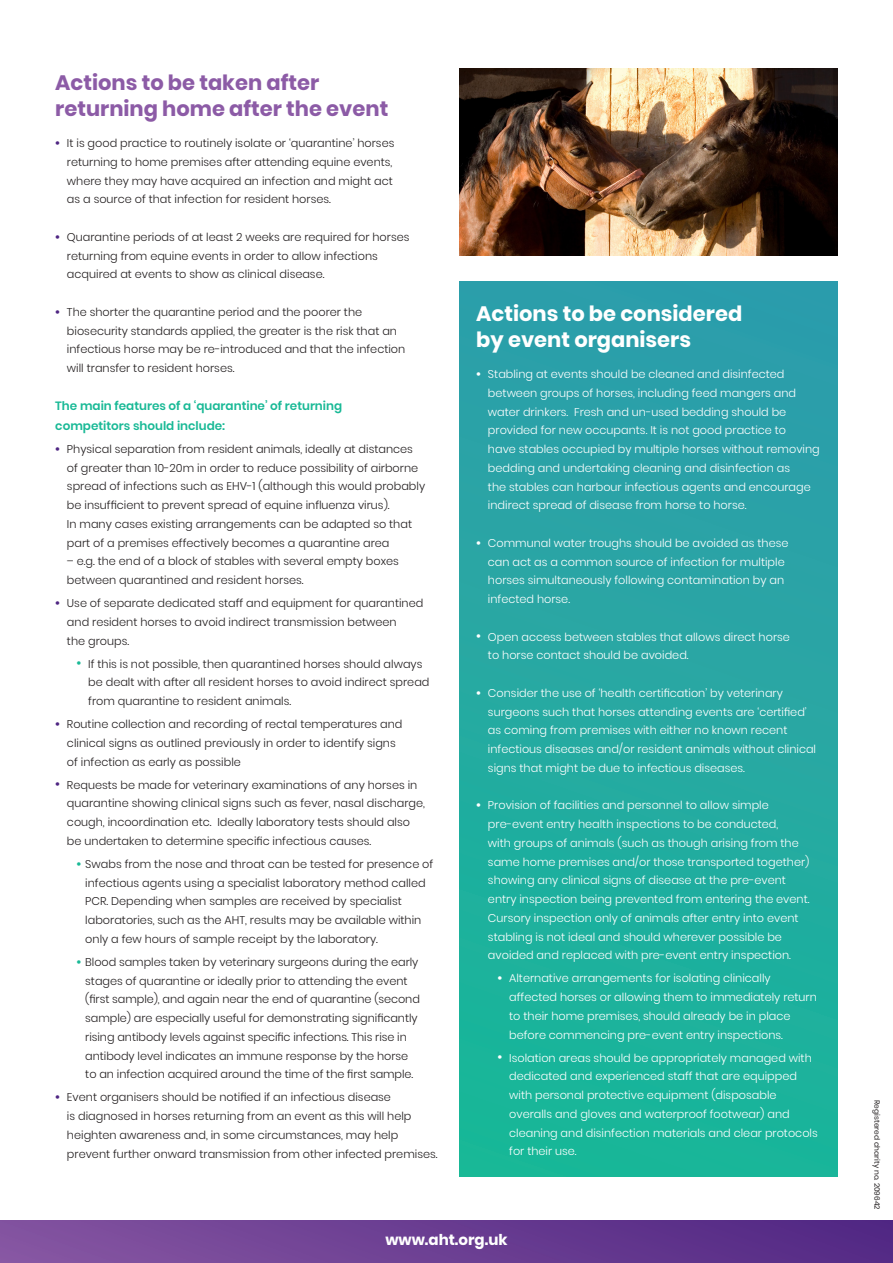
<style>
.page{position:relative;width:893px;height:1263px;background:#fff}
.page>*{position:absolute;margin:0;border:0;box-sizing:border-box;transform-origin:0 0}
.t1{font:700 21px/25.5px "Poppins";color:#8c5ba6}
.t2{font:700 21px/25.5px "Poppins";color:#fff}
.t3{font:700 15px "Poppins";color:#fff}
.t4{font:600 12px/19.5px "Poppins";color:#19b996}
.t5{font:300 11.25px/18.8px "Poppins";color:#231f20}
.t6{font:300 11.25px/18.8px "Poppins";color:#fff}
.t7{font:7.5px "Poppins";color:#231f20}
.s1{font-size:15px;color:#4e2582}
.s2{font-size:15px;color:#19b996}
.s3{font-size:15px}
</style>
<div class="page">
<div style="left:459px;top:281px;width:379px;height:895px;background:linear-gradient(to right,#23aba1,#25a7a3)"></div>
<div style="left:0;top:1220px;width:893px;height:43px;background:linear-gradient(to right,#8455a1,#512884)"></div>
<img style="left:459px;top:68px;width:379px;height:188px">
<p class="t1" style="left:55px;top:70px;width:335px">Actions to be taken after returning home after the event</p>
<p class="t5" style="left:67px;top:134px;width:329px;text-indent:-12px"><span class="s1">•</span> It is good practice to routinely isolate or ‘quarantine’ horses returning to home premises after attending equine events, where they may have acquired an infection and might act as a source of that infection for resident horses.</p>
<p class="t5" style="left:67px;top:228px;width:344px;text-indent:-12px"><span class="s1">•</span> Quarantine periods of at least 2 weeks are required for horses returning from equine events in order to allow infections acquired at events to show as clinical disease.</p>
<p class="t5" style="left:67px;top:303px;width:340px;text-indent:-12px"><span class="s1">•</span> The shorter the quarantine period and the poorer the biosecurity standards applied, the greater is the risk that an infectious horse may be re-introduced and that the infection will transfer to resident horses.</p>
<p class="t4" style="left:55px;top:396px;width:288px">The main features of a ‘quarantine’ of returning competitors should include:</p>
<p class="t5" style="left:67px;top:440px;width:360px;text-indent:-12px"><span class="s1">•</span> Physical separation from resident animals, ideally at distances of greater than 10-20m in order to reduce possibility of airborne spread of infections such as EHV-1 (although this would probably be insufficient to prevent spread of equine influenza virus).<br>In many cases existing arrangements can be adapted so that part of a premises effectively becomes a quarantine area</p>
<p class="t5" style="left:67px;top:552px;width:333px">– e.g. the end of a block of stables with several empty boxes between quarantined and resident horses.</p>
<p class="t5" style="left:67px;top:594px;width:358px;text-indent:-12px"><span class="s1">•</span> Use of separate dedicated staff and equipment for quarantined and resident horses to avoid indirect transmission between<br>the groups.</p>
<p class="t5" style="left:88px;top:654px;width:343px;text-indent:-12px"><span class="s2">•</span> If this is not possible, then quarantined horses should always be dealt with after all resident horses to avoid indirect spread from quarantine to resident animals.</p>
<p class="t5" style="left:67px;top:715px;width:337px;text-indent:-12px"><span class="s1">•</span> Routine collection and recording of rectal temperatures and clinical signs as outlined previously in order to identify signs of infection as early as possible</p>
<p class="t5" style="left:67px;top:775px;width:359px;text-indent:-12px"><span class="s1">•</span> Requests be made for veterinary examinations of any horses in quarantine showing clinical signs such as fever, nasal discharge, cough, incoordination etc. Ideally laboratory tests should also be undertaken to determine specific infectious causes.</p>
<p class="t5" style="left:85px;top:855px;width:349px;text-indent:-9px"><span class="s2">•</span> Swabs from the nose and throat can be tested for presence of infectious agents using a specialist laboratory method called PCR. Depending when samples are received by specialist laboratories, such as the AHT, results may be available within only a few hours of sample receipt by the laboratory.</p>
<p class="t5" style="left:85px;top:953px;width:336px;text-indent:-9px"><span class="s2">•</span> Blood samples taken by veterinary surgeons during the early stages of quarantine or ideally prior to attending the event (first sample), and again near the end of quarantine (second sample) are especially useful for demonstrating significantly rising antibody levels against specific infections. This rise in antibody level indicates an immune response by the horse to an infection acquired around the time of the first sample.</p>
<p class="t5" style="left:67px;top:1088px;width:372px;text-indent:-12px"><span class="s1">•</span> Event organisers should be notified if an infectious disease<br>is diagnosed in horses returning from an event as this will help heighten awareness and, in some circumstances, may help prevent further onward transmission from other infected premises.</p>
<p class="t2" style="left:476px;top:301px;width:267px">Actions to be considered by event organisers</p>
<p class="t6" style="left:488px;top:365px;width:333px;text-indent:-12px"><span class="s3">•</span> Stabling at events should be cleaned and disinfected between groups of horses, including feed mangers and water drinkers. Fresh and un-used bedding should be provided for new occupants. It is not good practice to<br>have stables occupied by multiple horses without removing bedding and undertaking cleaning and disinfection as<br>the stables can harbour infectious agents and encourage indirect spread of disease from horse to horse.</p>
<p class="t6" style="left:488px;top:534px;width:302px;text-indent:-12px"><span class="s3">•</span> Communal water troughs should be avoided as these can act as a common source of infection for multiple horses simultaneously following contamination by an infected horse.</p>
<p class="t6" style="left:488px;top:627px;width:303px;text-indent:-12px"><span class="s3">•</span> Open access between stables that allows direct horse to horse contact should be avoided.</p>
<p class="t6" style="left:488px;top:684px;width:330px;text-indent:-12px"><span class="s3">•</span> Consider the use of ‘health certification’ by veterinary surgeons such that horses attending events are ‘certified’ as coming from premises with either no known recent infectious diseases and/or resident animals without clinical signs that might be due to infectious diseases.</p>
<p class="t6" style="left:488px;top:796px;width:323px;text-indent:-12px"><span class="s3">•</span> Provision of facilities and personnel to allow simple pre-event entry health inspections to be conducted,<br>with groups of animals (such as though arising from the same home premises and/or those transported together) showing any clinical signs of disease at the pre-event entry inspection being prevented from entering the event.<br>Cursory inspection only of animals after entry into event stabling is not ideal and should wherever possible be avoided and replaced with pre-event entry inspection.</p>
<p class="t6" style="left:509px;top:969px;width:309px;text-indent:-12px"><span class="s3">•</span> Alternative arrangements for isolating clinically affected horses or allowing them to immediately return to their home premises, should already be in place before commencing pre-event entry inspections.</p>
<p class="t6" style="left:509px;top:1048px;width:310px;text-indent:-12px"><span class="s3">•</span> Isolation areas should be appropriately managed with dedicated and experienced staff that are equipped with personal protective equipment (disposable overalls and gloves and waterproof footwear) and cleaning and disinfection materials and clear protocols for their use.</p>
<p class="t3" style="left:385px;top:1231px;width:124px">www.aht.org.uk</p>
<p class="t7" style="left:881px;top:1100px;width:111px;rotate:90deg">Registered charity no. 209642</p>
</div>
